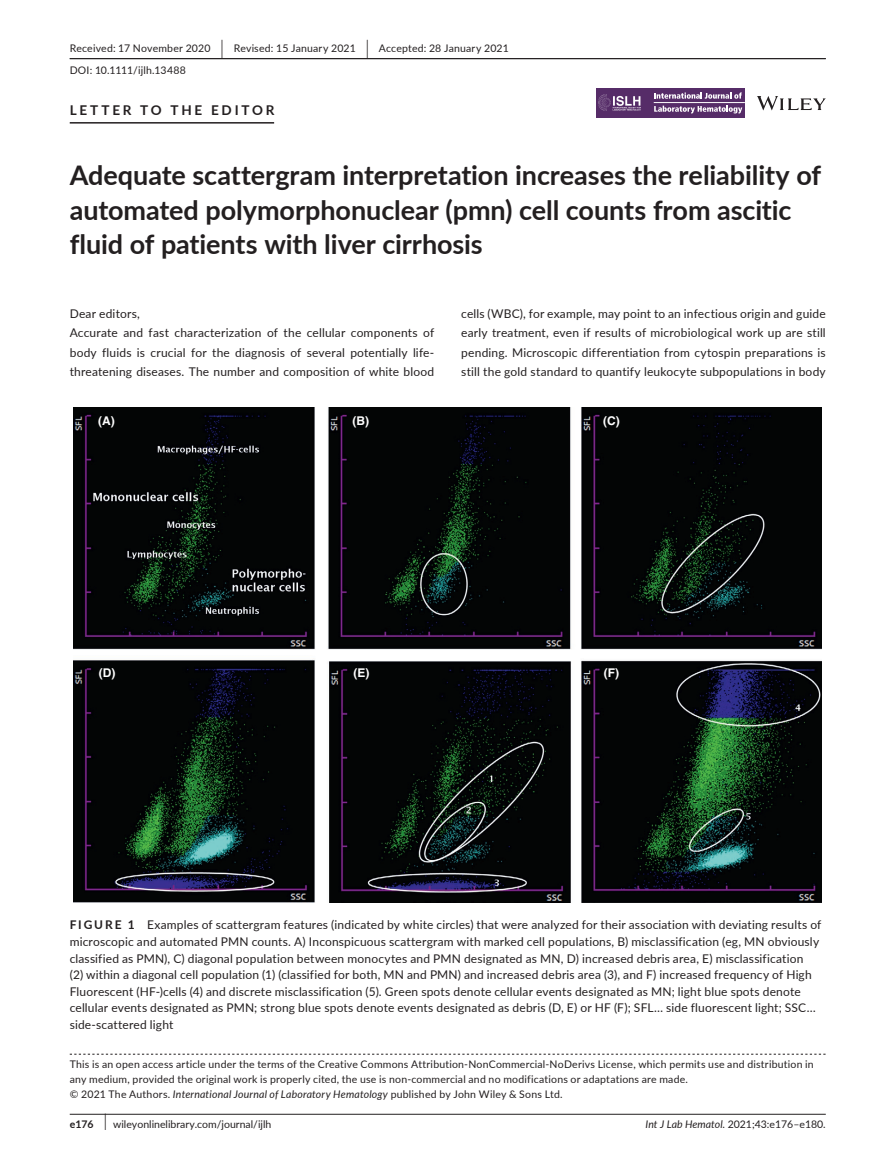
<style>
.page{position:relative;width:893px;height:1174px;background:#fff}
.page>*{position:absolute;margin:0;border:0;box-sizing:border-box;transform-origin:0 0}
.t1{font:700 27px/34.5px "Lato";letter-spacing:-.005em;color:#231f20}
.t2{font:700 13.5px "Lato";letter-spacing:.21em;color:#231f20}
.t3{font:12px/19.5px "Lato";letter-spacing:.015em;color:#231f20}
.t4{font:700 12px "Helvetica";color:#fff}
.t5{font:10.5px/15px "Lato";letter-spacing:.02em;color:#231f20}
.t6{font:10.5px "Lato";color:#231f20}
.s1{font-size:19.65px}
.s2{font-weight:700}
.s3{font-style:italic}
.s4{font-size:17.4px}
</style>
<div class="page">
<hr style="left:70px;top:1113px;width:756px;height:1px;background:#231f20">
<svg style="left:757px;top:96px;width:69px;height:14px"></svg>
<div style="left:596px;top:88px;width:149px;height:30px;background:#562c68"></div>
<img style="left:598px;top:95px;width:42px;height:15px">
<svg style="left:654px;top:92px;width:88px;height:7px"></svg>
<svg style="left:654px;top:106px;width:88px;height:7px"></svg>
<hr style="left:654px;top:102px;width:91px;height:1px;background:#fff">
<hr style="left:70px;top:58px;width:756px;height:1px;background:#231f20">
<hr style="left:70px;top:122px;width:204px;height:2px;background:#231f20">
<svg style="left:70px;top:1053px;width:756px;height:1px"></svg>
<img style="left:74px;top:408px;width:748px;height:494px">
<p class="t5" style="left:70px;top:37px;width:440px;line-height:21.8px">Received: 17 November 2020 <span class="s1">|</span> Revised: 15 January 2021 <span class="s1">|</span> Accepted: 28 January 2021<br>DOI: 10.1111/ijlh.13488</p>
<p class="t2" style="left:70px;top:100px;width:206px">LETTER TO THE EDITOR</p>
<h1 class="t1" style="left:70px;top:157px;width:753px">Adequate scattergram interpretation increases the reliability of automated polymorphonuclear (pmn) cell counts from ascitic fluid of patients with liver cirrhosis</h1>
<p class="t3" style="left:70px;top:303px;width:366px">Dear editors,<br>Accurate and fast characterization of the cellular components of body fluids is crucial for the diagnosis of several potentially life&shy;threatening diseases. The number and composition of white blood</p>
<p class="t3" style="left:461px;top:303px;width:366px;text-align:justify">cells (WBC), for example, may point to an infectious origin and guide early treatment, even if results of microbiological work up are still pending. Microscopic differentiation from cytospin preparations is still the gold standard to quantify leukocyte subpopulations in body</p>
<p class="t4" style="left:98px;top:413px;width:18px">(A)</p>
<p class="t4" style="left:353px;top:413px;width:18px">(B)</p>
<p class="t4" style="left:603px;top:413px;width:18px">(C)</p>
<p class="t4" style="left:99px;top:665px;width:18px">(D)</p>
<p class="t4" style="left:353px;top:665px;width:17px">(E)</p>
<p class="t4" style="left:604px;top:665px;width:17px">(F)</p>
<p class="t3" style="left:70px;top:916px;width:753px;line-height:16.5px"><span class="s2">FIGURE 1</span> Examples of scattergram features (indicated by white circles) that were analyzed for their association with deviating results of microscopic and automated PMN counts. A) Inconspicuous scattergram with marked cell populations, B) misclassification (eg, MN obviously classified as PMN), C) diagonal population between monocytes and PMN designated as MN, D) increased debris area, E) misclassification<br>(2) within a diagonal cell population (1) (classified for both, MN and PMN) and increased debris area (3), and F) increased frequency of High Fluorescent (HF-)cells (4) and discrete misclassification (5). Green spots denote cellular events designated as MN; light blue spots denote cellular events designated as PMN; strong blue spots denote events designated as debris (D, E) or HF (F); SFL… side fluorescent light; SSC… side-scattered light</p>
<p class="t5" style="left:70px;top:1056px;width:746px">This is an open access article under the terms of the Creative Commons Attribution-NonCommercial-NoDerivs License, which permits use and distribution in any medium, provided the original work is properly cited, the use is non-commercial and no modifications or adaptations are made.<br>© 2021 The Authors. <span class="s3">International Journal of Laboratory Hematology</span> published by John Wiley &amp; Sons Ltd.</p>
<p class="t6" style="left:70px;top:1116px;width:203px"><span class="s2">e176</span> <span class="s4">|</span> wileyonlinelibrary.com/journal/ijlh</p>
<p class="t6" style="left:645px;top:1116px;width:182px"><span class="s3">Int J Lab Hematol.</span> 2021;43:e176–e180.</p>
</div>
